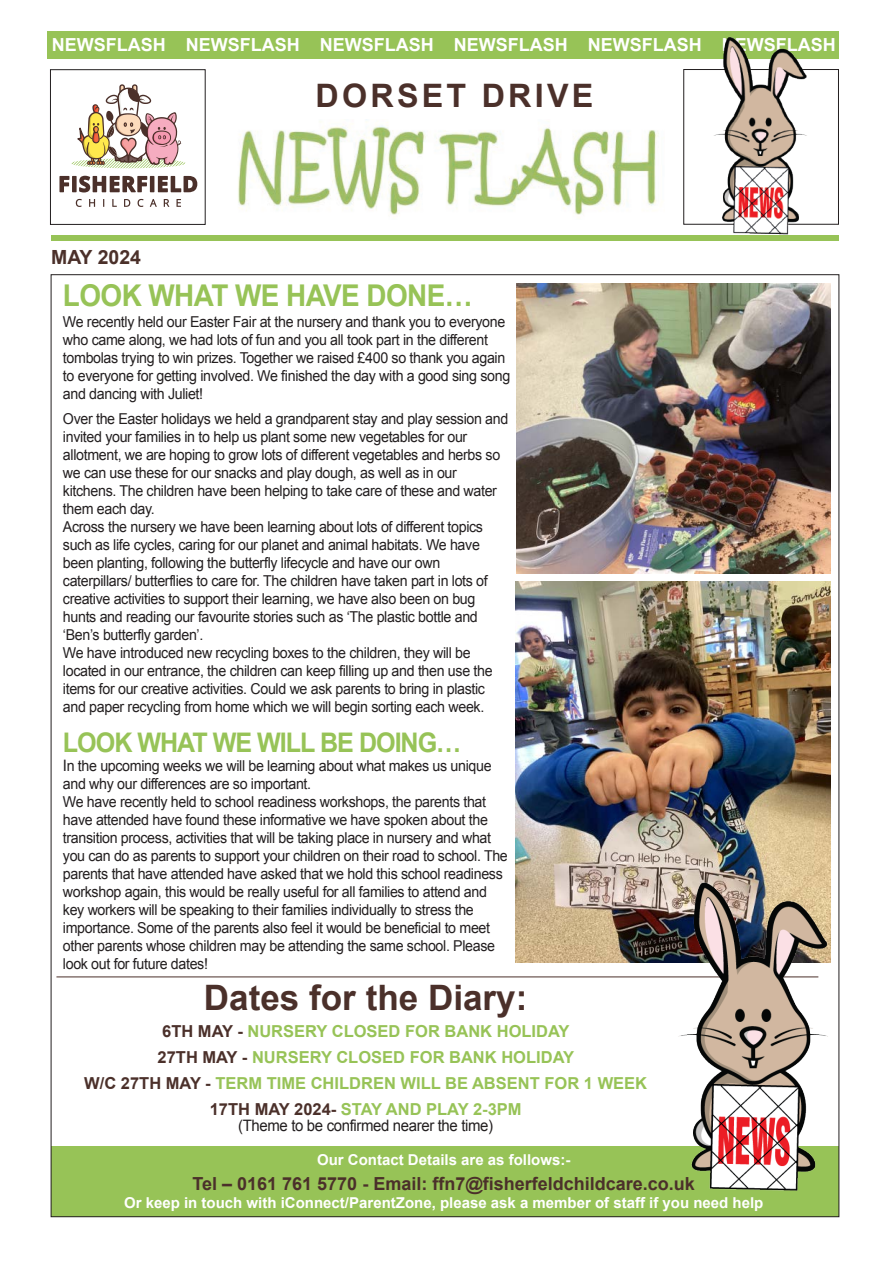
<style>
.page{position:relative;width:893px;height:1263px;background:#fff}
.page>*{position:absolute;margin:0;border:0;box-sizing:border-box;transform-origin:0 0}
.t1{font:700 35.1px "Arial";color:#4b302a}
.t2{font:700 32.25px "Arial";letter-spacing:.1em;color:#4b302a}
.t3{font:700 30px "Arial";letter-spacing:-.02em;color:#97c357;scale:.93 1}
.t4{font:700 27px "Arial";letter-spacing:-.04em;color:#97c357;scale:.93 1}
.t5{font:700 19.5px "Arial";color:#4b302a}
.t6{font:700 18px "Arial";color:#fff}
.t7{font:700 18px "Arial";color:#4b302a}
.t8{font:700 16.5px/26.2px "Arial";color:#97c357;text-align:center}
.t9{font:15.75px "Arial";letter-spacing:-.025em;color:#231f20;scale:.95 1}
.t10{font:15px/18px "Arial";letter-spacing:-.025em;color:#231f20;scale:.95 1}
.t11{font:700 15px "Arial";color:#fff}
.s1{font-size:15.75px}
.s2{color:#4b302a}
</style>
<div class="page">
<img style="left:516px;top:582px;width:314px;height:381px">
<hr style="left:56px;top:976px;width:762px;height:1px;background:#4b302a">
<div style="left:51px;top:1146px;width:788px;height:71px;background:#97c357"></div>
<div style="left:51px;top:235px;width:788px;height:6px;background:#97c357"></div>
<div style="left:48px;top:31px;width:791px;height:28px;background:#97c357"></div>
<svg style="left:59px;top:176px;width:10px;height:16px"></svg>
<div style="left:72px;top:176px;width:5px;height:16px;background:#4b302a"></div>
<svg style="left:79px;top:176px;width:68px;height:16px"></svg>
<hr style="left:150px;top:176px;width:4px;height:16px;background:#4b302a">
<svg style="left:158px;top:176px;width:39px;height:16px"></svg>
<svg style="left:76px;top:199px;width:6px;height:8px"></svg>
<svg style="left:89px;top:199px;width:6px;height:8px"></svg>
<svg style="left:112px;top:199px;width:5px;height:8px"></svg>
<svg style="left:124px;top:199px;width:6px;height:8px"></svg>
<svg style="left:138px;top:199px;width:6px;height:8px"></svg>
<svg style="left:150px;top:199px;width:7px;height:8px"></svg>
<svg style="left:164px;top:199px;width:5px;height:8px"></svg>
<svg style="left:176px;top:199px;width:5px;height:8px"></svg>
<svg style="left:71px;top:84px;width:115px;height:84px"></svg>
<div style="left:50px;top:69px;width:156px;height:156px;border:1px solid #231f20"></div>
<div style="left:683px;top:69px;width:156px;height:156px;border:1px solid #231f20"></div>
<img style="left:702px;top:36px;width:118px;height:199px">
<img style="left:238px;top:119px;width:421px;height:96px">
<img style="left:661px;top:862px;width:179px;height:332px">
<img style="left:516px;top:283px;width:314px;height:291px">
<p class="t6" style="left:52px;top:33px;width:785px">NEWSFLASH NEWSFLASH NEWSFLASH NEWSFLASH NEWSFLASH NEWSFLASH</p>
<h2 class="t2" style="left:316px;top:74px;width:279px">DORSET DRIVE</h2>
<h3 class="t5" style="left:51px;top:244px;width:91px">MAY 2024</h3>
<h3 class="t3" style="left:63px;top:276px;width:442px">LOOK WHAT WE HAVE DONE…</h3>
<p class="t10" style="left:63px;top:313px;width:472px">We recently held our Easter Fair at the nursery and thank you to everyone who came along, we had lots of fun and you all took part in the different tombolas trying to win prizes. Together we raised £400 so thank you again to everyone for getting involved. We finished the day with a good sing song and dancing with Juliet!</p>
<p class="t10" style="left:63px;top:410px;width:470px">Over the Easter holidays we held a grandparent stay and play session and invited your families in to help us plant some new vegetables for our allotment, we are hoping to grow lots of different vegetables and herbs so we can use these for our snacks and play dough, as well as in our kitchens. The children have been helping to take care of these and water them each day.<br>Across the nursery we have been learning about lots of different topics such as life cycles, caring for our planet and animal habitats. We have been planting, following the butterfly lifecycle and have our own caterpillars/ butterflies to care for. The children have taken part in lots of creative activities to support their learning, we have also been on bug hunts and reading our favourite stories such as ‘The plastic bottle and ‘Ben’s butterfly garden’.<br>We have introduced new recycling boxes to the children, they will be located in our entrance, the children can keep filling up and then use the items for our creative activities. Could we ask parents to bring in plastic and paper recycling from home which we will begin sorting each week.</p>
<h3 class="t4" style="left:63px;top:724px;width:430px">LOOK WHAT WE WILL BE DOING…</h3>
<p class="t10" style="left:63px;top:756px;width:470px"><span class="s1">I</span>n the upcoming weeks we will be learning about what makes us unique and why our differences are so important.<br>We have recently held to school readiness workshops, the parents that have attended have found these informative we have spoken about the transition process, activities that will be taking place in nursery and what you can do as parents to support your children on their road to school. The parents that have attended have asked that we hold this school readiness workshop again, this would be really useful for all families to attend and key workers will be speaking to their families individually to stress the importance. Some of the parents also feel it would be beneficial to meet other parents whose children may be attending the same school. Please look out for future dates!</p>
<h1 class="t1" style="left:204px;top:975px;width:325px">Dates for the Diary:</h1>
<p class="t8" style="left:84px;top:1018px;width:564px"><span class="s2">6TH MAY -</span> NURSERY CLOSED FOR BANK HOLIDAY<br><span class="s2">27TH MAY -</span> NURSERY CLOSED FOR BANK HOLIDAY<br><span class="s2">W/C 27TH MAY -</span> TERM TIME CHILDREN WILL BE ABSENT FOR 1 WEEK <span class="s2">17TH MAY 2024-</span> STAY AND PLAY 2-3PM</p>
<p class="t9" style="left:238px;top:1115px;width:270px">(Theme to be confirmed nearer the time)</p>
<p class="t11" style="left:317px;top:1150px;width:255px">Our Contact Details are as follows:-</p>
<p class="t7" style="left:193px;top:1172px;width:504px">Tel – 0161 761 5770 - Email: ffn7@fisherfeldchildcare.co.uk</p>
<p class="t11" style="left:124px;top:1193px;width:641px">Or keep in touch with iConnect/ParentZone, please ask a member of staff if you need help</p>
</div>
